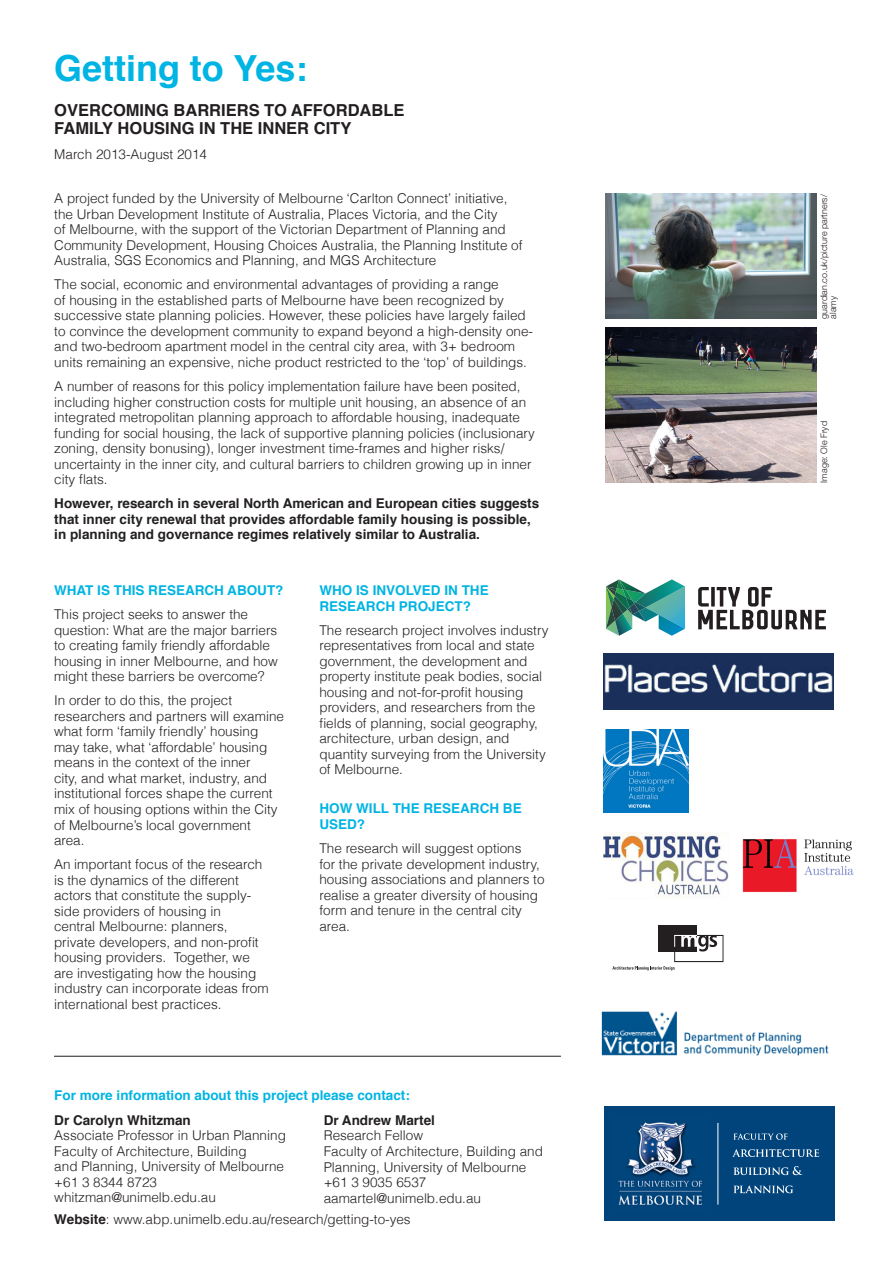
<style>
.page{position:relative;width:893px;height:1263px;background:#fff}
.page>*{position:absolute;margin:0;border:0;box-sizing:border-box;transform-origin:0 0}
.Heading_2{font:700 36px "Helvetica";color:#00b4e3}
.Heading_2-2{font:700 16.5px/19px "Helvetica";color:#231f20}
.t1{font:300 13.5px/15.5px "Helvetica";color:#231f20}
.t2{font:700 13.5px/15.6px "Helvetica";color:#231f20}
.Heading_2-3{font:700 13.5px/15.6px "Helvetica";color:#00b4e3}
.t3{font:300 9px/9px "Helvetica Neue LT Std";color:#231f20}
.s1{font-weight:700}
</style>
<div class="page">
<hr style="left:54px;top:1056px;width:507px;height:1px;background:#231f20">
<div style="left:604px;top:1106px;width:230px;height:115px;background:#00447b"></div>
<hr style="left:717px;top:1123px;width:1px;height:81px;background:#fff">
<svg style="left:733px;top:1133px;width:54px;height:7px"></svg>
<svg style="left:732px;top:1149px;width:87px;height:8px"></svg>
<svg style="left:733px;top:1166px;width:69px;height:9px"></svg>
<svg style="left:733px;top:1185px;width:60px;height:8px"></svg>
<img style="left:618px;top:1122px;width:85px;height:83px">
<img style="left:606px;top:193px;width:211px;height:126px">
<img style="left:606px;top:327px;width:211px;height:156px">
<img style="left:606px;top:579px;width:79px;height:57px">
<svg style="left:698px;top:587px;width:128px;height:42px"></svg>
<svg style="left:711px;top:587px;width:4px;height:19px"></svg>
<img style="left:604px;top:730px;width:84px;height:83px">
<img style="left:603px;top:653px;width:231px;height:57px">
<img style="left:602px;top:1011px;width:227px;height:45px">
<img style="left:604px;top:833px;width:125px;height:65px">
<div style="left:658px;top:925px;width:39px;height:27px;background:#231f20"></div>
<svg style="left:612px;top:935px;width:111px;height:35px"></svg>
<img style="left:742px;top:839px;width:112px;height:54px">
<p class="Heading_2" style="left:54px;top:39px;width:255px">Getting to Yes:</p>
<p class="Heading_2-2" style="left:54px;top:100px;width:352px">OVERCOMING BARRIERS TO AFFORDABLE<br>FAMILY HOUSING IN THE INNER CITY</p>
<p class="t1" style="left:54px;top:146px;width:154px">March 2013-August 2014</p>
<p class="t1" style="left:54px;top:191px;width:470px">A project funded by the University of Melbourne ‘Carlton Connect’ initiative, the Urban Development Institute of Australia, Places Victoria, and the City<br>of Melbourne, with the support of the Victorian Department of Planning and Community Development, Housing Choices Australia, the Planning Institute of Australia, SGS Economics and Planning, and MGS Architecture</p>
<p class="t1" style="left:54px;top:277px;width:480px">The social, economic and environmental advantages of providing a range<br>of housing in the established parts of Melbourne have been recognized by successive state planning policies. However, these policies have largely failed to convince the development community to expand beyond a high-density one&shy;and two-bedroom apartment model in the central city area, with 3+ bedroom units remaining an expensive, niche product restricted to the ‘top’ of buildings.</p>
<p class="t1" style="left:54px;top:378px;width:482px">A number of reasons for this policy implementation failure have been posited, including higher construction costs for multiple unit housing, an absence of an integrated metropolitan planning approach to affordable housing, inadequate funding for social housing, the lack of supportive planning policies (inclusionary zoning, density bonusing), longer investment time-frames and higher risks/ uncertainty in the inner city, and cultural barriers to children growing up in inner city flats.</p>
<p class="t2" style="left:54px;top:496px;width:486px">However, research in several North American and European cities suggests that inner city renewal that provides affordable family housing is possible, in planning and governance regimes relatively similar to Australia.</p>
<p class="Heading_2-3" style="left:54px;top:583px;width:231px">WHAT IS THIS RESEARCH ABOUT?</p>
<p class="t1" style="left:54px;top:606px;width:225px">This project seeks to answer the question: What are the major barriers to creating family friendly affordable housing in inner Melbourne, and how might these barriers be overcome?</p>
<p class="t1" style="left:54px;top:693px;width:232px">In order to do this, the project researchers and partners will examine what form ‘family friendly’ housing may take, what ‘affordable’ housing means in the context of the inner<br>city, and what market, industry, and institutional forces shape the current mix of housing options within the City of Melbourne’s local government area.</p>
<p class="t1" style="left:54px;top:856px;width:216px">An important focus of the research is the dynamics of the different actors that constitute the supply&shy;side providers of housing in<br>central Melbourne: planners, private developers, and non-profit housing providers. Together, we are investigating how the housing industry can incorporate ideas from international best practices.</p>
<p class="Heading_2-3" style="left:319px;top:583px;width:171px">WHO IS INVOLVED IN THE<br>RESEARCH PROJECT?</p>
<p class="t1" style="left:319px;top:622px;width:231px">The research project involves industry representatives from local and state government, the development and property institute peak bodies, social housing and not-for-profit housing providers, and researchers from the fields of planning, social geography, architecture, urban design, and quantity surveying from the University of Melbourne.</p>
<p class="Heading_2-3" style="left:319px;top:801px;width:204px">HOW WILL THE RESEARCH BE<br>USED?</p>
<p class="t1" style="left:319px;top:840px;width:227px">The research will suggest options<br>for the private development industry, housing associations and planners to realise a greater diversity of housing form and tenure in the central city area.</p>
<p class="Heading_2-3" style="left:54px;top:1088px;width:357px">For more information about this project please contact:</p>
<p class="t2" style="left:54px;top:1112px;width:138px">Dr Carolyn Whitzman</p>
<p class="t1" style="left:54px;top:1127px;width:233px">Associate Professor in Urban Planning</p>
<p class="t1" style="left:54px;top:1143px;width:194px">Faculty of Architecture, Building</p>
<p class="t1" style="left:54px;top:1158px;width:231px">and Planning, University of Melbourne</p>
<p class="t1" style="left:54px;top:1174px;width:104px">+61 3 8344 8723</p>
<p class="t1" style="left:54px;top:1189px;width:163px">whitzman@unimelb.edu.au</p>
<p class="t2" style="left:324px;top:1112px;width:113px">Dr Andrew Martel</p>
<p class="t1" style="left:324px;top:1128px;width:101px">Research Fellow</p>
<p class="t1" style="left:324px;top:1143px;width:221px">Faculty of Architecture, Building and<br>Planning, University of Melbourne</p>
<p class="t1" style="left:324px;top:1174px;width:104px">+61 3 9035 6537</p>
<p class="t1" style="left:324px;top:1190px;width:159px">aamartel@unimelb.edu.au</p>
<p class="t1" style="left:54px;top:1211px;width:358px"><span class="s1">Website</span>: www.abp.unimelb.edu.au/research/getting-to-yes</p>
<p class="t3" style="left:819px;top:319px;width:126px;rotate:-90deg">guardian.co.uk/picture partners/ alamy</p>
<p class="t3" style="left:819px;top:483px;width:63px;rotate:-90deg">Image: Ole Fryd</p>
</div>
